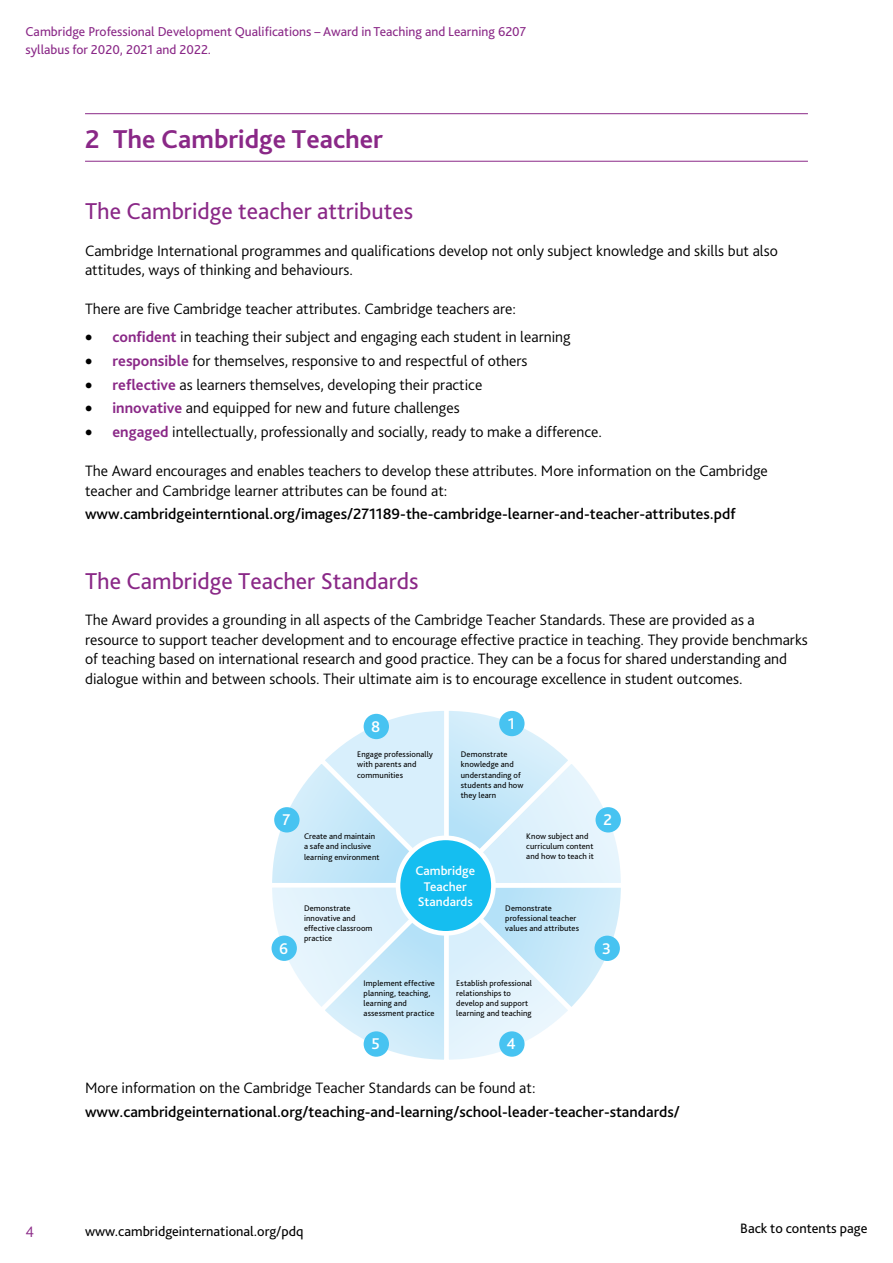
<style>
.page{position:relative;width:893px;height:1263px;background:#fff}
.page>*{position:absolute;margin:0;border:0;box-sizing:border-box;transform-origin:0 0}
.t1{font:700 27px "Bliss Pro";color:#8a2887}
.t2{font:24px "Bliss Pro";color:#8a2887}
.t3{font:500 16.2px "Bliss Pro";color:#fff}
.t4{font:300 15.75px/19.5px "Bliss Pro";color:#000}
.t5{font:500 15.75px "Bliss Pro";color:#000}
.t6{font:300 15.75px "Bliss Pro";color:#8a2887}
.t7{font:14.25px "Bliss Pro";color:#000}
.t8{font:13.5px/18px "Bliss Pro";color:#8a2887}
.t9{font:500 13.2px/15.8px "Bliss Pro";color:#fff;text-align:center}
.t10{font:8.55px/10.2px "Bliss Pro";letter-spacing:.01em;color:#000}
.s1{font-weight:700;color:#8a2887}
</style>
<div class="page">
<hr style="left:85px;top:113px;width:723px;height:1px;background:#8a2887">
<hr style="left:85px;top:161px;width:723px;height:1px;background:#8a2887">
<svg style="left:271px;top:710px;width:350px;height:350px"></svg>
<div style="left:398px;top:838px;width:95px;height:95px;background:#15bef0;border-radius:50%"></div>
<div style="left:396px;top:835px;width:100px;height:101px;border:5px solid #fff;border-radius:50%"></div>
<div style="left:499px;top:711px;width:26px;height:25px;background:#47c3f1;border-radius:50%"></div>
<div style="left:595px;top:807px;width:26px;height:25px;background:#47c3f1;border-radius:50%"></div>
<div style="left:595px;top:936px;width:25px;height:25px;background:#47c3f1;border-radius:50%"></div>
<div style="left:499px;top:1031px;width:26px;height:26px;background:#47c3f1;border-radius:50%"></div>
<div style="left:364px;top:1031px;width:25px;height:26px;background:#47c3f1;border-radius:50%"></div>
<div style="left:272px;top:935px;width:25px;height:26px;background:#47c3f1;border-radius:50%"></div>
<div style="left:274px;top:807px;width:26px;height:25px;background:#47c3f1;border-radius:50%"></div>
<div style="left:364px;top:714px;width:25px;height:25px;background:#47c3f1;border-radius:50%"></div>
<p class="t8" style="left:26px;top:22px;width:502px">Cambridge Professional Development Qualifications – Award in Teaching and Learning 6207 syllabus for 2020, 2021 and 2022.</p>
<h1 class="t1" style="left:85px;top:122px;width:299px">2 The Cambridge Teacher</h1>
<h2 class="t2" style="left:85px;top:196px;width:330px">The Cambridge teacher attributes</h2>
<p class="t4" style="left:85px;top:241px;width:694px">Cambridge International programmes and qualifications develop not only subject knowledge and skills but also attitudes, ways of thinking and behaviours.</p>
<p class="t4" style="left:85px;top:299px;width:432px">There are five Cambridge teacher attributes. Cambridge teachers are:</p>
<p class="t4" style="left:85px;top:327px;width:487px">• <span class="s1">confident</span> in teaching their subject and engaging each student in learning</p>
<p class="t4" style="left:85px;top:351px;width:444px">• <span class="s1">responsible</span> for themselves, responsive to and respectful of others</p>
<p class="t4" style="left:85px;top:375px;width:399px">• <span class="s1">reflective</span> as learners themselves, developing their practice</p>
<p class="t4" style="left:85px;top:398px;width:376px">• <span class="s1">innovative</span> and equipped for new and future challenges</p>
<p class="t4" style="left:85px;top:422px;width:518px">• <span class="s1">engaged</span> intellectually, professionally and socially, ready to make a difference.</p>
<p class="t4" style="left:85px;top:461px;width:684px">The Award encourages and enables teachers to develop these attributes. More information on the Cambridge teacher and Cambridge learner attributes can be found at:</p>
<p class="t5" style="left:85px;top:504px;width:652px">www.cambridgeinterntional.org/images/271189-the-cambridge-learner-and-teacher-attributes.pdf</p>
<h2 class="t2" style="left:85px;top:566px;width:335px">The Cambridge Teacher Standards</h2>
<p class="t4" style="left:85px;top:610px;width:724px">The Award provides a grounding in all aspects of the Cambridge Teacher Standards. These are provided as a resource to support teacher development and to encourage effective practice in teaching. They provide benchmarks of teaching based on international research and good practice. They can be a focus for shared understanding and dialogue within and between schools. Their ultimate aim is to encourage excellence in student outcomes.</p>
<p class="t3" style="left:282px;top:810px;width:9px">7</p>
<p class="t3" style="left:279px;top:938px;width:11px">6</p>
<p class="t3" style="left:371px;top:716px;width:11px">8</p>
<p class="t3" style="left:508px;top:713px;width:9px">1</p>
<p class="t10" style="left:357px;top:749px;width:77px">Engage professionally with parents and communities</p>
<p class="t10" style="left:461px;top:749px;width:64px">Demonstrate knowledge and understanding of students and how they learn</p>
<p class="t10" style="left:304px;top:831px;width:77px">Create and maintain a safe and inclusive learning environment</p>
<p class="t10" style="left:526px;top:831px;width:69px">Know subject and curriculum content and how to teach it</p>
<p class="t10" style="left:304px;top:903px;width:70px">Demonstrate innovative and effective classroom practice</p>
<p class="t9" style="left:415px;top:862px;width:61px">Cambridge<br>Teacher<br>Standards</p>
<p class="t10" style="left:505px;top:903px;width:75px">Demonstrate professional teacher values and attributes</p>
<p class="t3" style="left:603px;top:810px;width:10px">2</p>
<p class="t3" style="left:602px;top:938px;width:10px">3</p>
<p class="t10" style="left:364px;top:978px;width:73px">Implement effective planning, teaching, learning and assessment practice</p>
<p class="t10" style="left:456px;top:978px;width:77px">Establish professional relationships to develop and support learning and teaching</p>
<p class="t3" style="left:371px;top:1034px;width:10px">5</p>
<p class="t3" style="left:507px;top:1034px;width:11px">4</p>
<p class="t4" style="left:85px;top:1078px;width:452px">More information on the Cambridge Teacher Standards can be found at:</p>
<p class="t5" style="left:85px;top:1101px;width:596px">www.cambridgeinternational.org/teaching-and-learning/school-leader-teacher-standards/</p>
<p class="t6" style="left:26px;top:1222px;width:10px">4</p>
<p class="t7" style="left:85px;top:1222px;width:220px">www.cambridgeinternational.org/pdq</p>
<p class="t7" style="left:740px;top:1219px;width:129px">Back to contents page</p>
</div>
